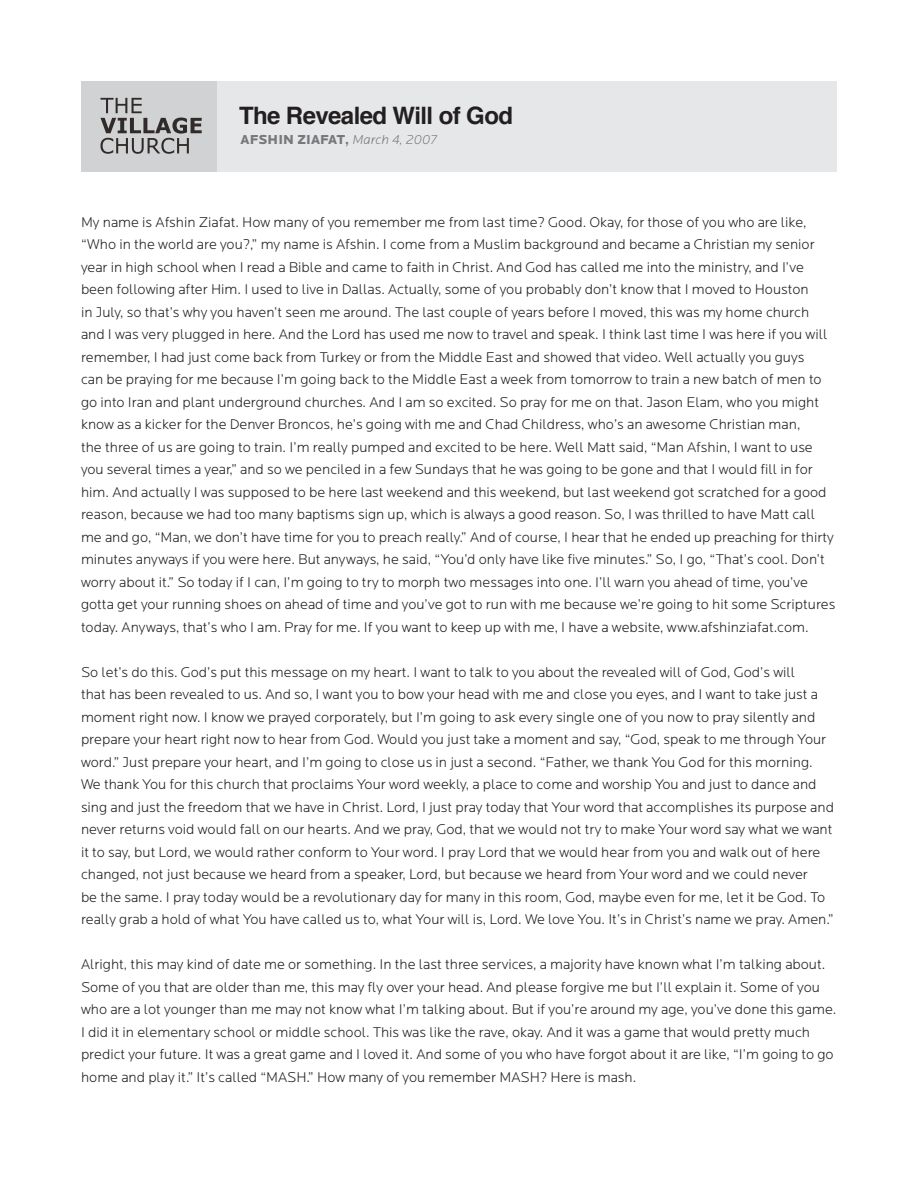
<style>
.page{position:relative;width:918px;height:1188px;background:#fff}
.page>*{position:absolute;margin:0;border:0;box-sizing:border-box;transform-origin:0 0}
.t1{font:700 24px "Helvetica";letter-spacing:-.025em;color:#231f20}
.t2{font:300 14.7px/22.5px "Locator";color:#231f20}
.t3{font:900 13.5px "Locator";letter-spacing:.01em;color:#76787b}
.s1{font-weight:700}
.s2{font-weight:300;font-style:italic}
</style>
<div class="page">
<div style="left:81px;top:81px;width:756px;height:90px;background:#e6e7e9"></div>
<div style="left:81px;top:81px;width:135px;height:90px;background:#d1d2d4"></div>
<svg style="left:100px;top:98px;width:102px;height:56px"></svg>
<p class="t1" style="left:239px;top:96px;width:276px">The Revealed Will of God</p>
<p class="t3" style="left:240px;top:131px;width:198px">AFSHIN ZIAFAT<span class="s1">,</span> <span class="s2">March 4, 2007</span></p>
<p class="t2" style="left:81px;top:211px;width:756px">My name is Afshin Ziafat. How many of you remember me from last time? Good. Okay, for those of you who are like, “Who in the world are you?,” my name is Afshin. I come from a Muslim background and became a Christian my senior year in high school when I read a Bible and came to faith in Christ. And God has called me into the ministry, and I’ve been following after Him. I used to live in Dallas. Actually, some of you probably don’t know that I moved to Houston<br>in July, so that’s why you haven’t seen me around. The last couple of years before I moved, this was my home church and I was very plugged in here. And the Lord has used me now to travel and speak. I think last time I was here if you will remember, I had just come back from Turkey or from the Middle East and showed that video. Well actually you guys<br>can be praying for me because I’m going back to the Middle East a week from tomorrow to train a new batch of men to go into Iran and plant underground churches. And I am so excited. So pray for me on that. Jason Elam, who you might know as a kicker for the Denver Broncos, he’s going with me and Chad Childress, who’s an awesome Christian man,<br>the three of us are going to train. I’m really pumped and excited to be here. Well Matt said, “Man Afshin, I want to use you several times a year,” and so we penciled in a few Sundays that he was going to be gone and that I would fill in for him. And actually I was supposed to be here last weekend and this weekend, but last weekend got scratched for a good reason, because we had too many baptisms sign up, which is always a good reason. So, I was thrilled to have Matt call me and go, “Man, we don’t have time for you to preach really.” And of course, I hear that he ended up preaching for thirty minutes anyways if you were here. But anyways, he said, “You’d only have like five minutes.” So, I go, “That’s cool. Don’t worry about it.” So today if I can, I’m going to try to morph two messages into one. I’ll warn you ahead of time, you’ve gotta get your running shoes on ahead of time and you’ve got to run with me because we’re going to hit some Scriptures today. Anyways, that’s who I am. Pray for me. If you want to keep up with me, I have a website, www.afshinziafat.com.</p>
<p class="t2" style="left:81px;top:661px;width:755px">So let’s do this. God’s put this message on my heart. I want to talk to you about the revealed will of God, God’s will<br>that has been revealed to us. And so, I want you to bow your head with me and close you eyes, and I want to take just a moment right now. I know we prayed corporately, but I’m going to ask every single one of you now to pray silently and prepare your heart right now to hear from God. Would you just take a moment and say, “God, speak to me through Your word.” Just prepare your heart, and I’m going to close us in just a second. “Father, we thank You God for this morning.<br>We thank You for this church that proclaims Your word weekly, a place to come and worship You and just to dance and sing and just the freedom that we have in Christ. Lord, I just pray today that Your word that accomplishes its purpose and never returns void would fall on our hearts. And we pray, God, that we would not try to make Your word say what we want it to say, but Lord, we would rather conform to Your word. I pray Lord that we would hear from you and walk out of here changed, not just because we heard from a speaker, Lord, but because we heard from Your word and we could never<br>be the same. I pray today would be a revolutionary day for many in this room, God, maybe even for me, let it be God. To really grab a hold of what You have called us to, what Your will is, Lord. We love You. It’s in Christ’s name we pray. Amen.”</p>
<p class="t2" style="left:81px;top:954px;width:757px">Alright, this may kind of date me or something. In the last three services, a majority have known what I’m talking about.<br>Some of you that are older than me, this may fly over your head. And please forgive me but I’ll explain it. Some of you who are a lot younger than me may not know what I’m talking about. But if you’re around my age, you’ve done this game.<br>I did it in elementary school or middle school. This was like the rave, okay. And it was a game that would pretty much predict your future. It was a great game and I loved it. And some of you who have forgot about it are like, “I’m going to go home and play it.” It’s called “MASH.” How many of you remember MASH? Here is mash.</p>
</div>
